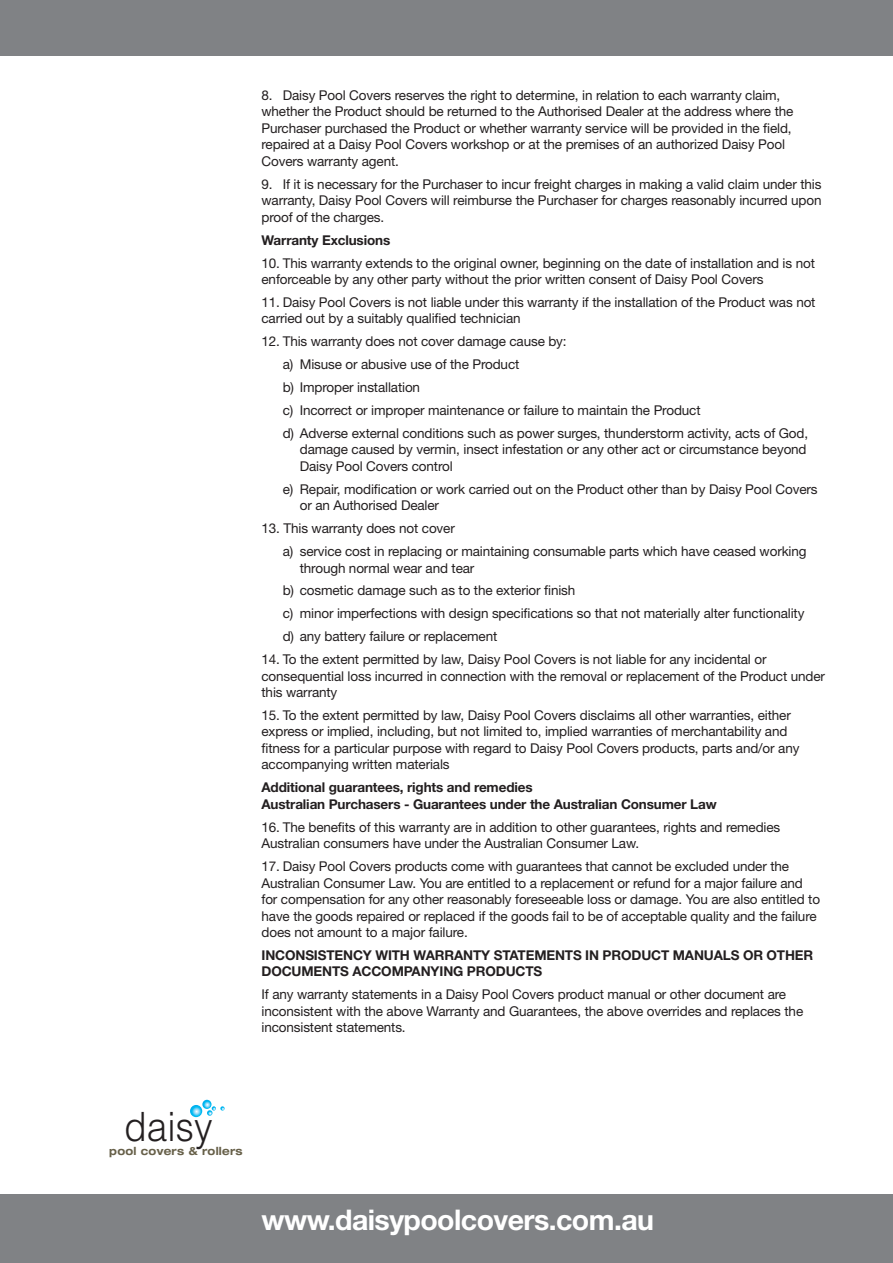
<style>
.page{position:relative;width:893px;height:1263px;background:#fff}
.page>*{position:absolute;margin:0;border:0;box-sizing:border-box;transform-origin:0 0}
.t1{font:300 40.35px "Helvetica";color:#231f20;scale:.92 1}
.t2{font:700 28.5px "Helvetica Neue";letter-spacing:-.02em;color:#fff}
.t3{font:13.5px/16.5px "Helvetica Neue";letter-spacing:-.01em;color:#231f20}
.t4{font:700 13.5px/16.5px "Helvetica Neue";letter-spacing:-.01em;color:#231f20}
.t5{font:700 expanded 11.25px "Helvetica Neue";letter-spacing:.025em;color:#676049;scale:.9 1}
</style>
<div class="page">
<div style="left:0;top:0;width:893px;height:55px;background:#808285"></div>
<div style="left:0;top:1195px;width:893px;height:68px;background:#808285"></div>
<svg style="left:190px;top:1100px;width:35px;height:17px"></svg>
<p class="t3" style="left:261px;top:87px;width:533px">8. Daisy Pool Covers reserves the right to determine, in relation to each warranty claim, whether the Product should be returned to the Authorised Dealer at the address where the Purchaser purchased the Product or whether warranty service will be provided in the field, repaired at a Daisy Pool Covers workshop or at the premises of an authorized Daisy Pool Covers warranty agent.</p>
<p class="t3" style="left:261px;top:176px;width:561px;text-align:justify">9. If it is necessary for the Purchaser to incur freight charges in making a valid claim under this warranty, Daisy Pool Covers will reimburse the Purchaser for charges reasonably incurred upon proof of the charges.</p>
<p class="t4" style="left:261px;top:231px;width:130px">Warranty Exclusions</p>
<p class="t3" style="left:261px;top:254px;width:555px">10. This warranty extends to the original owner, beginning on the date of installation and is not enforceable by any other party without the prior written consent of Daisy Pool Covers</p>
<p class="t3" style="left:261px;top:294px;width:555px">11. Daisy Pool Covers is not liable under this warranty if the installation of the Product was not carried out by a suitably qualified technician</p>
<p class="t3" style="left:283px;top:330px;width:527px;line-height:23px;text-indent:-21px">12. This warranty does not cover damage cause by:<br>a) Misuse or abusive use of the Product<br>b) Improper installation<br>c) Incorrect or improper maintenance or failure to maintain the Product<br>d) Adverse external conditions such as power surges, thunderstorm activity, acts of God,</p>
<p class="t3" style="left:300px;top:441px;width:508px">damage caused by vermin, insect infestation or any other act or circumstance beyond<br>Daisy Pool Covers control</p>
<p class="t3" style="left:300px;top:480px;width:519px;text-indent:-17px">e) Repair, modification or work carried out on the Product other than by Daisy Pool Covers or an Authorised Dealer</p>
<p class="t3" style="left:283px;top:517px;width:525px;line-height:23px;text-indent:-21px">13. This warranty does not cover<br>a) service cost in replacing or maintaining consumable parts which have ceased working</p>
<p class="t3" style="left:283px;top:556px;width:523px;line-height:23px;text-indent:17px">through normal wear and tear<br>b) cosmetic damage such as to the exterior finish<br>c) minor imperfections with design specifications so that not materially alter functionality d) any battery failure or replacement</p>
<p class="t3" style="left:261px;top:651px;width:565px">14. To the extent permitted by law, Daisy Pool Covers is not liable for any incidental or consequential loss incurred in connection with the removal or replacement of the Product under this warranty</p>
<p class="t3" style="left:261px;top:707px;width:539px">15. To the extent permitted by law, Daisy Pool Covers disclaims all other warranties, either express or implied, including, but not limited to, implied warranties of merchantability and fitness for a particular purpose with regard to Daisy Pool Covers products, parts and/or any accompanying written materials</p>
<p class="t4" style="left:261px;top:779px;width:457px">Additional guarantees, rights and remedies<br>Australian Purchasers - Guarantees under the Australian Consumer Law</p>
<p class="t3" style="left:261px;top:818px;width:520px">16. The benefits of this warranty are in addition to other guarantees, rights and remedies<br>Australian consumers have under the Australian Consumer Law.</p>
<p class="t3" style="left:261px;top:858px;width:560px">17. Daisy Pool Covers products come with guarantees that cannot be excluded under the Australian Consumer Law. You are entitled to a replacement or refund for a major failure and for compensation for any other reasonably foreseeable loss or damage. You are also entitled to have the goods repaired or replaced if the goods fail to be of acceptable quality and the failure does not amount to a major failure.</p>
<p class="t4" style="left:261px;top:947px;width:553px">INCONSISTENCY WITH WARRANTY STATEMENTS IN PRODUCT MANUALS OR OTHER<br>DOCUMENTS ACCOMPANYING PRODUCTS</p>
<p class="t3" style="left:261px;top:986px;width:543px">If any warranty statements in a Daisy Pool Covers product manual or other document are inconsistent with the above Warranty and Guarantees, the above overrides and replaces the inconsistent statements.</p>
<h1 class="t1" style="left:124px;top:1102px;width:98px">daisy</h1>
<p class="t5" style="left:109px;top:1144px;width:150px">pool covers &amp; rollers</p>
<h2 class="t2" style="left:261px;top:1202px;width:394px">www.daisypoolcovers.com.au</h2>
</div>
